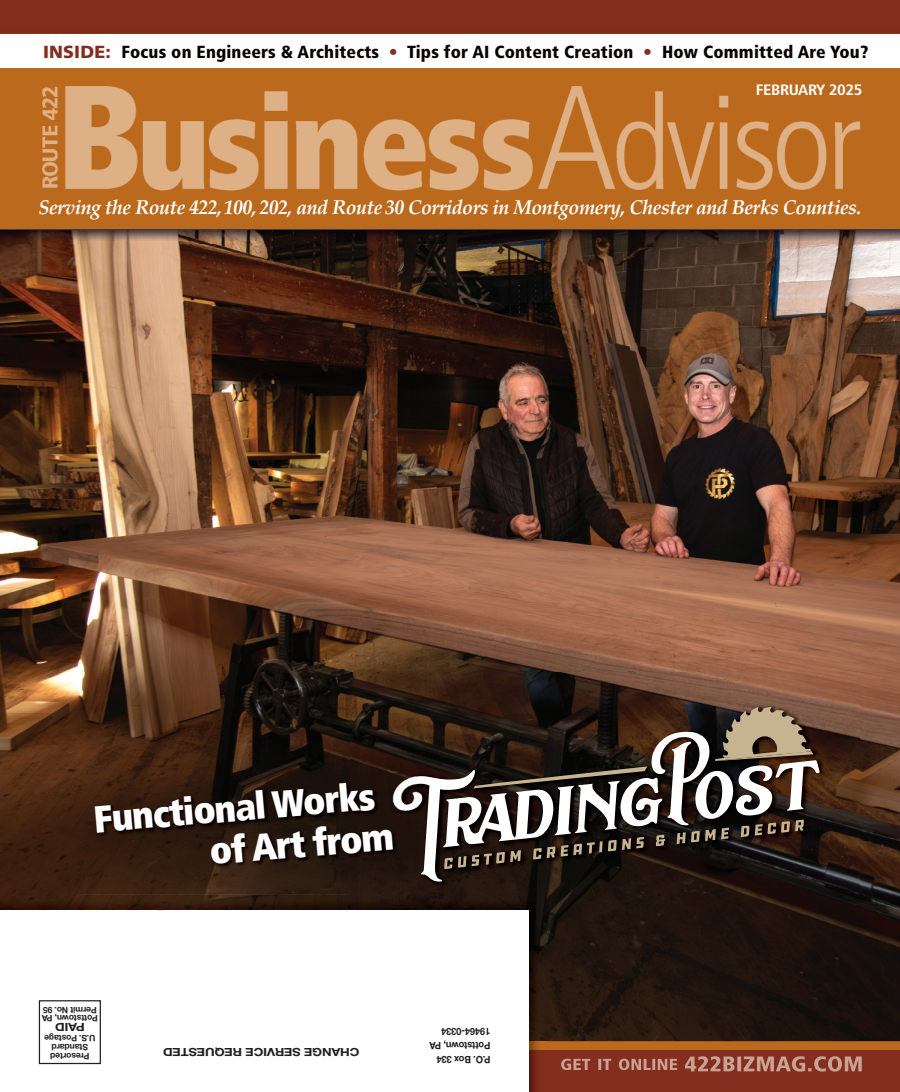
<style>
.page{position:relative;width:900px;height:1092px;background:#fff}
.page>*{position:absolute;margin:0;border:0;box-sizing:border-box;transform-origin:0 0}
.t1{font:900 condensed 37.88px/41.6px "Frutiger";color:#fff}
.t2{font:italic 700 20px "Palatino Linotype";letter-spacing:-.025em;color:#fff}
.t3{font:900 condensed 17.5px "Frutiger";letter-spacing:.01em;color:#080302}
.t4{font:700 condensed 15px "Frutiger";letter-spacing:-.02em;color:#fff;scale:1.11 1}
.t5{font:700 11.25px "Helvetica Neue LT Std";letter-spacing:-.015em;color:#231f20;scale:1.16 1}
.t6{font:700 10px/13.8px "Helvetica Neue LT Std";color:#231f20;scale:.93 1}
.t7{font:700 8.75px/8.8px "Helvetica Neue LT Std";color:#231f20;text-align:center}
.s1{font-stretch:normal;color:#832e1f}
.s2{color:#832e1f}
</style>
<div class="page">
<img style="left:0;top:228px;width:900px;height:812px">
<div style="left:0;top:0;width:900px;height:107px;background:#832e1f"></div>
<img style="left:0;top:230px;width:900px;height:13px">
<div style="left:0;top:34px;width:900px;height:194px;background:#bb6a1d"></div>
<div style="left:0;top:34px;width:900px;height:34px;background:#fff"></div>
<div style="left:523px;top:1048px;width:377px;height:43px;background:#832e1f"></div>
<svg style="left:561px;top:1058px;width:116px;height:11px"></svg>
<svg style="left:685px;top:1056px;width:177px;height:15px"></svg>
<div style="left:529px;top:1040px;width:371px;height:9px;background:#bb6a1d"></div>
<img style="left:0;top:894px;width:545px;height:146px">
<img style="left:529px;top:1049px;width:17px;height:42px">
<img style="left:529px;top:1040px;width:17px;height:9px">
<div style="left:0;top:909px;width:529px;height:182px;background:#fff"></div>
<div style="left:39px;top:999px;width:62px;height:64px;border:1px solid #231f20"></div>
<img style="left:42px;top:86px;width:819px;height:105px">
<img style="left:350px;top:671px;width:510px;height:219px">
<svg style="left:393px;top:706px;width:427px;height:175px;background:#4f453e"></svg>
<img style="left:73px;top:761px;width:324px;height:133px">
<img style="left:82px;top:894px;width:269px;height:15px">
<img style="left:83px;top:909px;width:82px;height:2px">
<img style="left:350px;top:758px;width:75px;height:132px">
<img style="left:390px;top:756px;width:35px;height:125px">
<p class="t3" style="left:43px;top:45px;width:827px"><span class="s1">INSIDE:</span> Focus on Engineers &amp; Architects <span class="s2">•</span> Tips for AI Content Creation <span class="s2">•</span> How Committed Are You?</p>
<p class="t4" style="left:756px;top:83px;width:98px">FEBRUARY 2025</p>
<p class="t2" style="left:39px;top:195px;width:824px">Serving the Route 422,100, 202, and Route 30 Corridors in Montgomery, Chester and Berks Counties.</p>
<h1 class="t1" style="left:205px;top:792px;width:186px;text-indent:-113px;rotate:-5deg">Functional Works of Art from</h1>
<p class="t7" style="left:98px;top:1021px;width:58px;text-align:left;rotate:-180deg">P wotst to AP, n<br>P mr e Nt i 59. o</p>
<p class="t5" style="left:85px;top:1030px;width:27px;rotate:-180deg">P A DI</p>
<p class="t7" style="left:96px;top:1059px;width:53px;rotate:-180deg">P det roser<br>S dr adnat<br>U S . P. ega t so</p>
<p class="t5" style="left:359px;top:1056px;width:171px;rotate:-180deg">CHANGE SERV CI E REQUESTED</p>
<p class="t6" style="left:490px;top:1065px;width:67px;rotate:-180deg">O. P B. xo 433<br>P wotst to AP, n<br>4330-46491</p>
</div>
